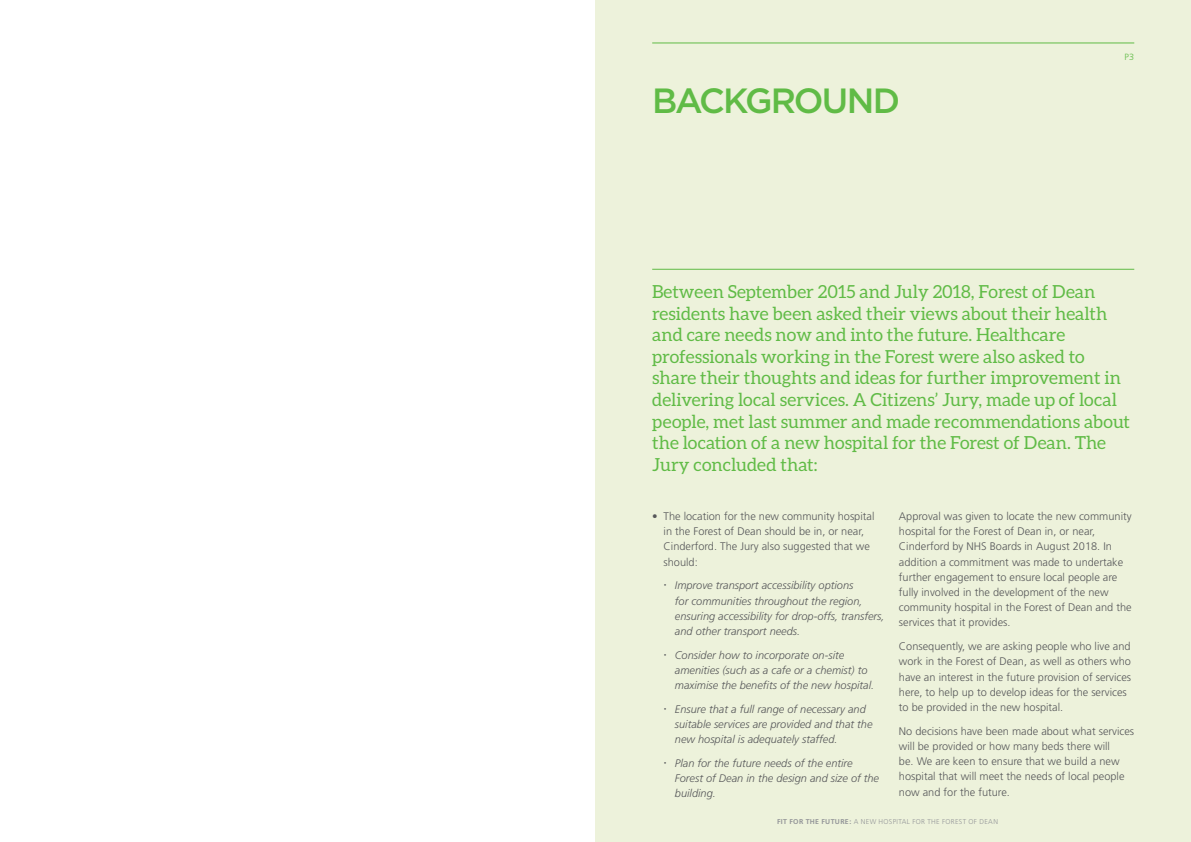
<style>
.page{position:relative;width:1191px;height:842px;background:#fff}
.page>*{position:absolute;margin:0;border:0;box-sizing:border-box;transform-origin:0 0}
.t1{font:500 35px "Gotham";letter-spacing:-.06em;color:#60bb46}
.t2{font:18px/21.6px "Aleo";color:#60bb46}
.t3{font:300 11px/15.2px "Frutiger";color:#57585a}
.t4{font:italic 300 11px/15.2px "Frutiger";color:#57585a}
.t5{font:300 9px "Frutiger";color:#60bb46}
.t6{font:300 7px "Frutiger";letter-spacing:.05em;color:#939598}
.s1{font-weight:700}
</style>
<div class="page">
<div style="left:595px;top:0;width:596px;height:842px;background:#edf2db"></div>
<hr style="left:652px;top:269px;width:482px;height:1px;background:#60bb46">
<hr style="left:652px;top:43px;width:482px;height:1px;background:#60bb46">
<h1 class="t1" style="left:652px;top:78px;width:249px">BACKGROUND</h1>
<p class="t5" style="left:1124px;top:52px;width:11px">P3</p>
<p class="t2" style="left:652px;top:281px;width:479px">Between September 2015 and July 2018, Forest of Dean residents have been asked their views about their health and care needs now and into the future. Healthcare professionals working in the Forest were also asked to share their thoughts and ideas for further improvement in delivering local services. A Citizens’ Jury, made up of local people, met last summer and made recommendations about the location of a new hospital for the Forest of Dean. The Jury concluded that:</p>
<p class="t3" style="left:663px;top:509px;width:212px;text-indent:-11px">• The location for the new community hospital in the Forest of Dean should be in, or near, Cinderford. The Jury also suggested that we should:</p>
<p class="t4" style="left:675px;top:578px;width:211px">Improve transport accessibility options<br>for communities throughout the region, ensuring accessibility for drop-offs, transfers, and other transport needs.</p>
<p class="t4" style="left:675px;top:647px;width:201px">Consider how to incorporate on-site amenities (such as a cafe or a chemist) to maximise the benefits of the new hospital.</p>
<p class="t4" style="left:675px;top:701px;width:199px">Ensure that a full range of necessary and suitable services are provided and that the new hospital is adequately staffed.</p>
<p class="t4" style="left:675px;top:755px;width:206px">Plan for the future needs of the entire<br>Forest of Dean in the design and size of the building.</p>
<p class="t3" style="left:899px;top:509px;width:234px">Approval was given to locate the new community hospital for the Forest of Dean in, or near, Cinderford by NHS Boards in August 2018. In addition a commitment was made to undertake further engagement to ensure local people are fully involved in the development of the new community hospital in the Forest of Dean and the services that it provides.</p>
<p class="t3" style="left:899px;top:639px;width:234px">Consequently, we are asking people who live and work in the Forest of Dean, as well as others who have an interest in the future provision of services here, to help up to develop ideas for the services to be provided in the new hospital.</p>
<p class="t3" style="left:899px;top:723px;width:237px">No decisions have been made about what services will be provided or how many beds there will<br>be. We are keen to ensure that we build a new hospital that will meet the needs of local people now and for the future.</p>
<p class="t6" style="left:777px;top:817px;width:222px"><span class="s1">FIT FOR THE FUTURE:</span> A NEW HOSPITAL FOR THE FOREST OF DEAN</p>
</div>
